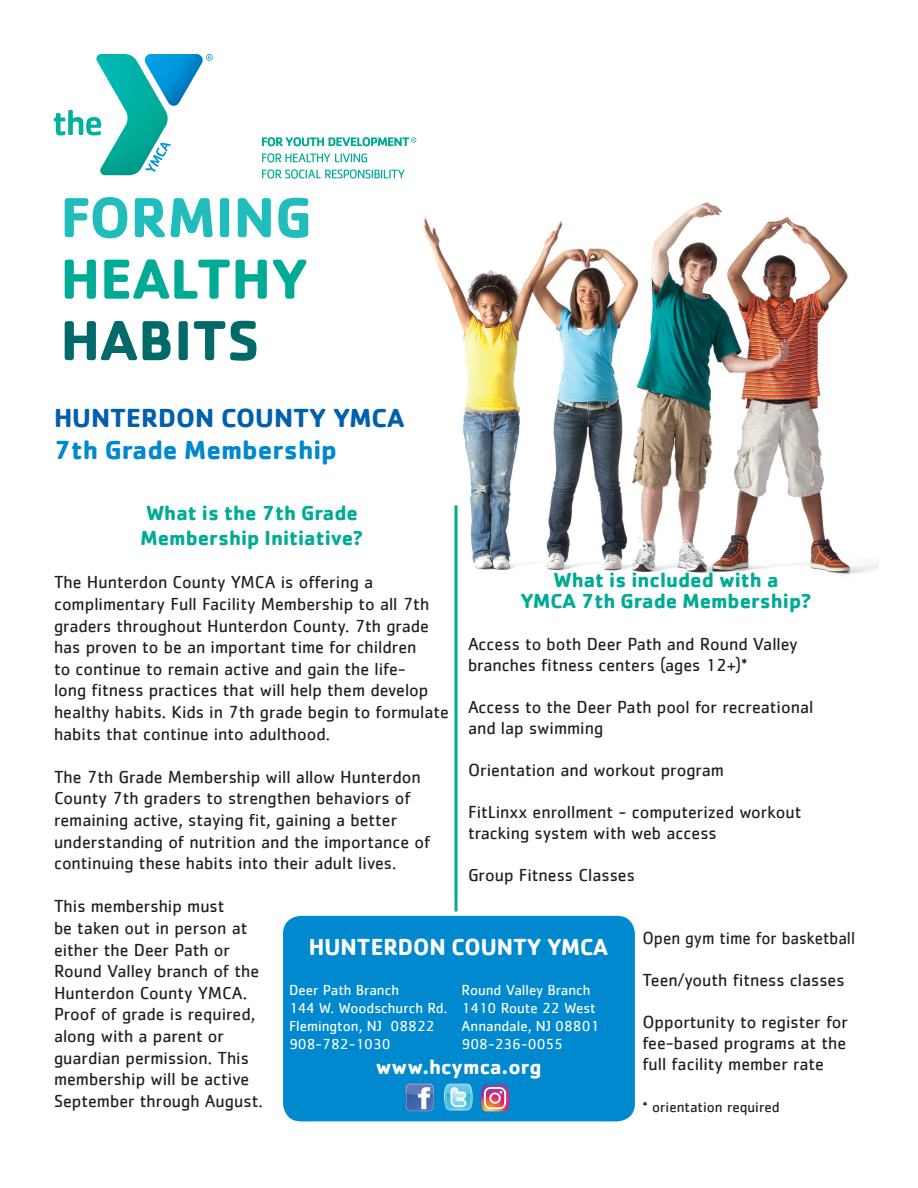
<style>
.page{position:relative;width:918px;height:1188px;background:#fff}
.page>*{position:absolute;margin:0;border:0;box-sizing:border-box;transform-origin:0 0}
.t1{font:700 58.5px "Cachet";color:#21bdbd}
.t2{font:700 58.5px "Cachet";color:#00ab95}
.t3{font:700 58.5px "Cachet";color:#016a69}
.t4{font:700 27px "Cachet";color:#0160ae}
.t5{font:700 27px "Cachet";color:#0089cf}
.t6{font:700 24px "Cachet";color:#fff;scale:.96 1}
.t7{font:700 21px "Cachet";color:#00ab95}
.t8{font:700 21px "Cachet";color:#fff}
.t9{font:18px/21.6px "Cachet";color:#231f20}
.t10{font:18px "Cachet";color:#231f20;scale:.95 1}
.t11{font:15px "Cachet";color:#fff}
.t12{font:15px "Cachet";color:#231f20}
</style>
<div class="page">
<img style="left:423px;top:202px;width:456px;height:373px">
<svg style="left:454px;top:505px;width:4px;height:407px;background:#3fbfaf"></svg>
<svg style="left:54px;top:54px;width:159px;height:121px"></svg>
<div style="left:283px;top:916px;width:352px;height:205px;background:#0089cf;border-radius:18px"></div>
<svg style="left:262px;top:153px;width:105px;height:9px"></svg>
<svg style="left:262px;top:169px;width:143px;height:10px"></svg>
<svg style="left:262px;top:137px;width:154px;height:9px"></svg>
<img style="left:405px;top:1083px;width:29px;height:29px">
<img style="left:444px;top:1084px;width:29px;height:27px">
<img style="left:481px;top:1084px;width:29px;height:27px">
<p class="t1" style="left:60px;top:180px;width:253px">FORMING</p>
<p class="t2" style="left:60px;top:241px;width:249px">HEALTHY</p>
<p class="t3" style="left:60px;top:303px;width:201px">HABITS</p>
<p class="t4" style="left:54px;top:400px;width:352px">HUNTERDON COUNTY YMCA</p>
<p class="t5" style="left:54px;top:433px;width:285px">7th Grade Membership</p>
<p class="t7" style="left:146px;top:499px;width:213px">What is the 7th Grade</p>
<p class="t7" style="left:141px;top:525px;width:224px">Membership Initiative?</p>
<p class="t9" style="left:54px;top:571px;width:397px">The Hunterdon County YMCA is offering a complimentary Full Facility Membership to all 7th graders throughout Hunterdon County. 7th grade has proven to be an important time for children<br>to continue to remain active and gain the life-<br>long fitness practices that will help them develop healthy habits. Kids in 7th grade begin to formulate habits that continue into adulthood.</p>
<p class="t9" style="left:54px;top:766px;width:378px">The 7th Grade Membership will allow Hunterdon County 7th graders to strengthen behaviors of remaining active, staying fit, gaining a better understanding of nutrition and the importance of continuing these habits into their adult lives.</p>
<p class="t9" style="left:54px;top:895px;width:210px">This membership must<br>be taken out in person at either the Deer Path or<br>Round Valley branch of the<br>Hunterdon County YMCA.<br>Proof of grade is required, along with a parent or guardian permission. This membership will be active<br>September through August.</p>
<p class="t7" style="left:553px;top:567px;width:227px">What is included with a</p>
<p class="t7" style="left:520px;top:588px;width:293px">YMCA 7th Grade Membership?</p>
<p class="t9" style="left:468px;top:633px;width:331px;line-height:21px">Access to both Deer Path and Round Valley branches fitness centers (ages 12+)*</p>
<p class="t9" style="left:468px;top:696px;width:347px">Access to the Deer Path pool for recreational</p>
<p class="t9" style="left:468px;top:717px;width:137px">and lap swimming</p>
<p class="t9" style="left:468px;top:759px;width:257px">Orientation and workout program</p>
<p class="t9" style="left:468px;top:801px;width:335px;line-height:21px">FitLinxx enrollment - computerized workout tracking system with web access</p>
<p class="t9" style="left:468px;top:864px;width:168px">Group Fitness Classes</p>
<p class="t10" style="left:642px;top:928px;width:225px">Open gym time for basketball</p>
<p class="t9" style="left:642px;top:969px;width:204px">Teen/youth fitness classes</p>
<p class="t9" style="left:642px;top:1011px;width:207px;line-height:21px;text-align:justify">Opportunity to register for fee-based programs at the full facility member rate</p>
<p class="t12" style="left:642px;top:1099px;width:139px">* orientation required</p>
<p class="t6" style="left:309px;top:931px;width:313px">HUNTERDON COUNTY YMCA</p>
<p class="t11" style="left:289px;top:981px;width:112px">Deer Path Branch</p>
<p class="t11" style="left:462px;top:981px;width:131px">Round Valley Branch</p>
<p class="t11" style="left:289px;top:999px;width:308px">144 W. Woodschurch Rd. 1410 Route 22 West</p>
<p class="t11" style="left:289px;top:1017px;width:147px">Flemington, NJ 08822</p>
<p class="t11" style="left:462px;top:1017px;width:139px">Annandale, NJ 08801</p>
<p class="t11" style="left:289px;top:1035px;width:103px">908-782-1030</p>
<p class="t11" style="left:462px;top:1035px;width:103px">908-236-0055</p>
<p class="t8" style="left:376px;top:1053px;width:167px">www.hcymca.org</p>
</div>
